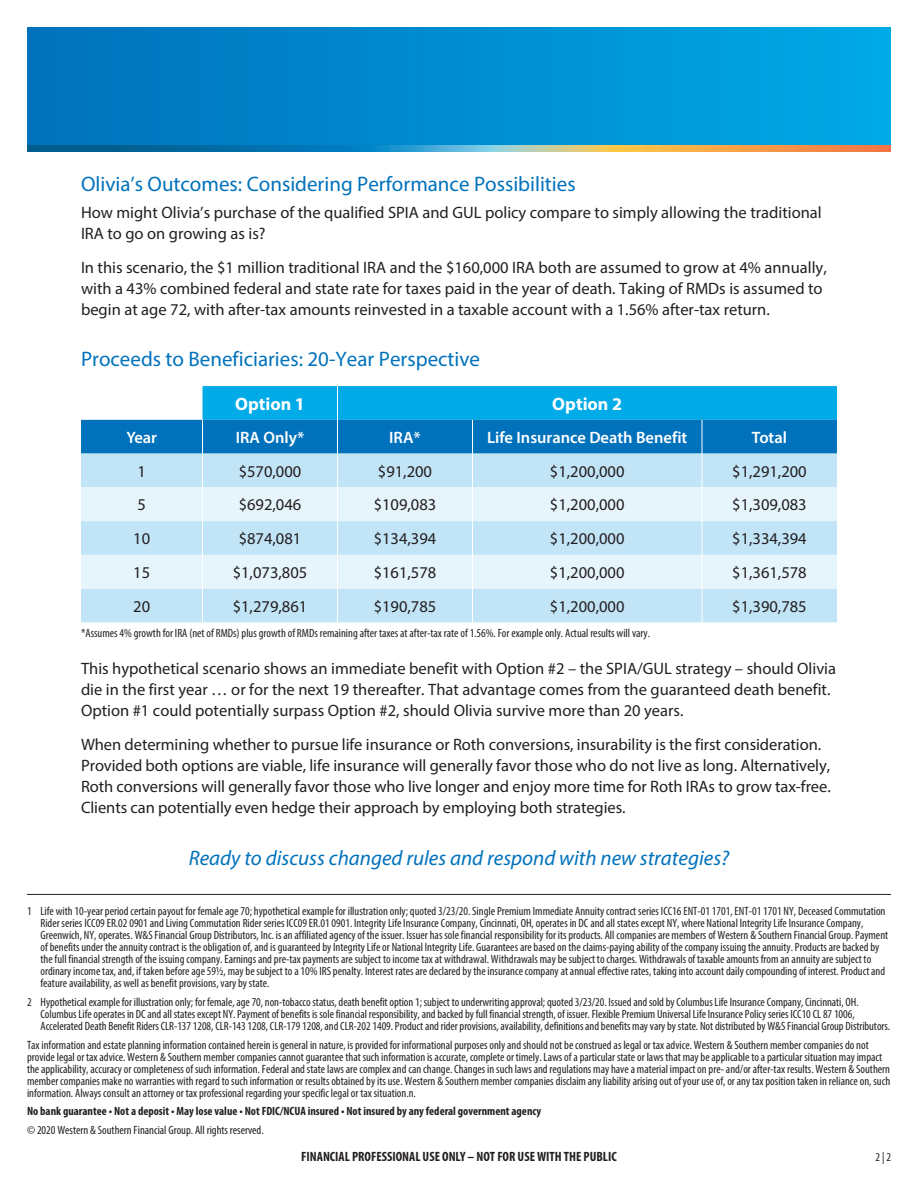
<style>
.page{position:relative;width:918px;height:1188px;background:#fff}
.page>*{position:absolute;margin:0;border:0;box-sizing:border-box;transform-origin:0 0}
.Subhead{font:21px "Myriad Pro";color:#0072bc}
.Subhead-2{font:italic 21px "Myriad Pro";color:#0072bc}
.t1{font:700 18px "Myriad Pro";color:#fff}
.Copy{font:16.5px/21px "Myriad Pro";color:#231f20}
.t2{font:600 16.5px "Myriad Pro";color:#fff}
.t3{font:700 condensed 13.5px "Myriad Pro";color:#231f20}
.Disclosure{font:condensed 12px/12px "Myriad Pro";color:#231f20}
.Disclosure-2{font:700 condensed 12px "Myriad Pro";color:#231f20}
.Form_Number{font:condensed 12px "Myriad Pro";color:#231f20}
</style>
<div class="page">
<div style="left:27px;top:27px;width:864px;height:118px;background:linear-gradient(to right,#0071bb,#00a9e6)"></div>
<svg style="left:27px;top:145px;width:864px;height:7px;background:#76918b"></svg>
<hr style="left:27px;top:894px;width:864px;height:1px;background:#231f20">
<svg style="left:81px;top:386px;width:756px;height:68px;background:#1796d3"></svg>
<div style="left:81px;top:454px;width:756px;height:168px;background:#c2e4f7"></div>
<svg style="left:81px;top:487px;width:756px;height:102px;background:#daeef9"></svg>
<hr style="left:337px;top:386px;width:1px;height:34px;background:#fff">
<hr style="left:202px;top:420px;width:1px;height:34px;background:#fff">
<hr style="left:337px;top:420px;width:1px;height:34px;background:#fff">
<hr style="left:472px;top:420px;width:1px;height:34px;background:#fff">
<hr style="left:702px;top:420px;width:1px;height:34px;background:#fff">
<hr style="left:202px;top:454px;width:1px;height:33px;background:#fff">
<hr style="left:337px;top:454px;width:1px;height:33px;background:#fff">
<hr style="left:472px;top:454px;width:1px;height:33px;background:#fff">
<hr style="left:702px;top:454px;width:1px;height:33px;background:#fff">
<hr style="left:202px;top:487px;width:1px;height:34px;background:#fff">
<hr style="left:337px;top:487px;width:1px;height:34px;background:#fff">
<hr style="left:472px;top:487px;width:1px;height:34px;background:#fff">
<hr style="left:702px;top:487px;width:1px;height:34px;background:#fff">
<hr style="left:202px;top:521px;width:1px;height:34px;background:#fff">
<hr style="left:337px;top:521px;width:1px;height:34px;background:#fff">
<hr style="left:472px;top:521px;width:1px;height:34px;background:#fff">
<hr style="left:702px;top:521px;width:1px;height:34px;background:#fff">
<hr style="left:202px;top:555px;width:1px;height:34px;background:#fff">
<hr style="left:337px;top:555px;width:1px;height:34px;background:#fff">
<hr style="left:472px;top:555px;width:1px;height:34px;background:#fff">
<hr style="left:702px;top:555px;width:1px;height:34px;background:#fff">
<hr style="left:202px;top:589px;width:1px;height:33px;background:#fff">
<hr style="left:337px;top:589px;width:1px;height:33px;background:#fff">
<hr style="left:472px;top:589px;width:1px;height:33px;background:#fff">
<hr style="left:702px;top:589px;width:1px;height:33px;background:#fff">
<p class="Subhead" style="left:81px;top:171px;width:496px">Olivia’s Outcomes: Considering Performance Possibilities</p>
<p class="Copy" style="left:81px;top:201px;width:742px">How might Olivia’s purchase of the qualified SPIA and GUL policy compare to simply allowing the traditional<br>IRA to go on growing as is?</p>
<p class="Copy" style="left:81px;top:257px;width:747px">In this scenario, the $1 million traditional IRA and the $160,000 IRA both are assumed to grow at 4% annually, with a 43% combined federal and state rate for taxes paid in the year of death. Taking of RMDs is assumed to begin at age 72, with after-tax amounts reinvested in a taxable account with a 1.56% after-tax return.</p>
<p class="Subhead" style="left:81px;top:346px;width:401px">Proceeds to Beneficiaries: 20-Year Perspective</p>
<p class="t1" style="left:235px;top:392px;width:71px">Option 1</p>
<p class="t1" style="left:552px;top:392px;width:71px">Option 2</p>
<p class="t2" style="left:126px;top:427px;width:32px">Year</p>
<p class="t2" style="left:236px;top:427px;width:70px">IRA Only*</p>
<p class="t2" style="left:389px;top:427px;width:33px">IRA*</p>
<p class="t2" style="left:487px;top:427px;width:202px">Life Insurance Death Benefit</p>
<p class="t2" style="left:752px;top:427px;width:37px">Total</p>
<p class="Copy" style="left:138px;top:460px;width:10px">1</p>
<p class="Copy" style="left:239px;top:460px;width:64px">$570,000</p>
<p class="Copy" style="left:378px;top:460px;width:56px">$91,200</p>
<p class="Copy" style="left:550px;top:460px;width:76px">$1,200,000</p>
<p class="Copy" style="left:732px;top:460px;width:76px">$1,291,200</p>
<p class="Copy" style="left:138px;top:494px;width:10px">5</p>
<p class="Copy" style="left:239px;top:494px;width:64px">$692,046</p>
<p class="Copy" style="left:374px;top:494px;width:64px">$109,083</p>
<p class="Copy" style="left:550px;top:494px;width:76px">$1,200,000</p>
<p class="Copy" style="left:732px;top:494px;width:76px">$1,309,083</p>
<p class="Copy" style="left:133px;top:528px;width:18px">10</p>
<p class="Copy" style="left:239px;top:528px;width:64px">$874,081</p>
<p class="Copy" style="left:374px;top:528px;width:64px">$134,394</p>
<p class="Copy" style="left:550px;top:528px;width:76px">$1,200,000</p>
<p class="Copy" style="left:732px;top:528px;width:76px">$1,334,394</p>
<p class="Copy" style="left:133px;top:562px;width:18px">15</p>
<p class="Copy" style="left:233px;top:562px;width:76px">$1,073,805</p>
<p class="Copy" style="left:374px;top:562px;width:64px">$161,578</p>
<p class="Copy" style="left:550px;top:562px;width:76px">$1,200,000</p>
<p class="Copy" style="left:732px;top:562px;width:76px">$1,361,578</p>
<p class="Copy" style="left:133px;top:595px;width:18px">20</p>
<p class="Copy" style="left:233px;top:595px;width:76px">$1,279,861</p>
<p class="Copy" style="left:374px;top:595px;width:64px">$190,785</p>
<p class="Copy" style="left:550px;top:595px;width:76px">$1,200,000</p>
<p class="Copy" style="left:732px;top:595px;width:76px">$1,390,785</p>
<p class="Disclosure" style="left:81px;top:627px;width:571px">*Assumes 4% growth for IRA (net of RMDs) plus growth of RMDs remaining after taxes at after-tax rate of 1.56%. For example only. Actual results will vary.</p>
<p class="Copy" style="left:81px;top:658px;width:757px">This hypothetical scenario shows an immediate benefit with Option #2 – the SPIA/GUL strategy – should Olivia die in the first year … or for the next 19 thereafter. That advantage comes from the guaranteed death benefit.<br>Option #1 could potentially surpass Option #2, should Olivia survive more than 20 years.</p>
<p class="Copy" style="left:81px;top:734px;width:751px">When determining whether to pursue life insurance or Roth conversions, insurability is the first consideration.<br>Provided both options are viable, life insurance will generally favor those who do not live as long. Alternatively, Roth conversions will generally favor those who live longer and enjoy more time for Roth IRAs to grow tax-free.<br>Clients can potentially even hedge their approach by employing both strategies.</p>
<p class="Subhead-2" style="left:189px;top:845px;width:542px">Ready to discuss changed rules and respond with new strategies?</p>
<p class="Disclosure" style="left:40px;top:905px;width:849px;text-indent:-14px">1 Life with 10-year period certain payout for female age 70; hypothetical example for illustration only; quoted 3/23/20. Single Premium Immediate Annuity contract series ICC16 ENT-01 1701, ENT-01 1701 NY, Deceased Commutation Rider series ICC09 ER.02 0901 and Living Commutation Rider series ICC09 ER.01 0901. Integrity Life Insurance Company, Cincinnati, OH, operates in DC and all states except NY, where National Integrity Life Insurance Company, Greenwich, NY, operates. W&amp;S Financial Group Distributors, Inc. is an affiliated agency of the issuer. Issuer has sole financial responsibility for its products. All companies are members of Western &amp; Southern Financial Group. Payment of benefits under the annuity contract is the obligation of, and is guaranteed by Integrity Life or National Integrity Life. Guarantees are based on the claims-paying ability of the company issuing the annuity. Products are backed by the full financial strength of the issuing company. Earnings and pre-tax payments are subject to income tax at withdrawal. Withdrawals may be subject to charges. Withdrawals of taxable amounts from an annuity are subject to ordinary income tax, and, if taken before age 59½, may be subject to a 10% IRS penalty. Interest rates are declared by the insurance company at annual effective rates, taking into account daily compounding of interest. Product and feature availability, as well as benefit provisions, vary by state.</p>
<p class="Disclosure" style="left:40px;top:996px;width:851px;text-indent:-14px">2 Hypothetical example for illustration only; for female, age 70, non-tobacco status, death benefit option 1; subject to underwriting approval; quoted 3/23/20. Issued and sold by Columbus Life Insurance Company, Cincinnati, OH.<br>Columbus Life operates in DC and all states except NY. Payment of benefits is sole financial responsibility, and backed by full financial strength, of issuer. Flexible Premium Universal Life Insurance Policy series ICC10 CL 87 1006,<br>Accelerated Death Benefit Riders CLR-137 1208, CLR-143 1208, CLR-179 1208, and CLR-202 1409. Product and rider provisions, availability, definitions and benefits may vary by state. Not distributed by W&amp;S Financial Group Distributors.</p>
<p class="Disclosure" style="left:27px;top:1038px;width:865px">Tax information and estate planning information contained herein is general in nature, is provided for informational purposes only and should not be construed as legal or tax advice. Western &amp; Southern member companies do not provide legal or tax advice. Western &amp; Southern member companies cannot guarantee that such information is accurate, complete or timely. Laws of a particular state or laws that may be applicable to a particular situation may impact the applicability, accuracy or completeness of such information. Federal and state laws are complex and can change. Changes in such laws and regulations may have a material impact on pre- and/or after-tax results. Western &amp; Southern member companies make no warranties with regard to such information or results obtained by its use. Western &amp; Southern member companies disclaim any liability arising out of your use of, or any tax position taken in reliance on, such information. Always consult an attorney or tax professional regarding your specific legal or tax situation.n.</p>
<p class="Disclosure-2" style="left:27px;top:1104px;width:516px">No bank guarantee • Not a deposit • May lose value • Not FDIC/NCUA insured • Not insured by any federal government agency</p>
<p class="Disclosure" style="left:27px;top:1124px;width:238px">© 2020 Western &amp; Southern Financial Group. All rights reserved.</p>
<p class="Form_Number" style="left:876px;top:1150px;width:17px">2 | 2</p>
<p class="t3" style="left:301px;top:1148px;width:317px">FINANCIAL PROFESSIONAL USE ONLY – NOT FOR USE WITH THE PUBLIC</p>
</div>
